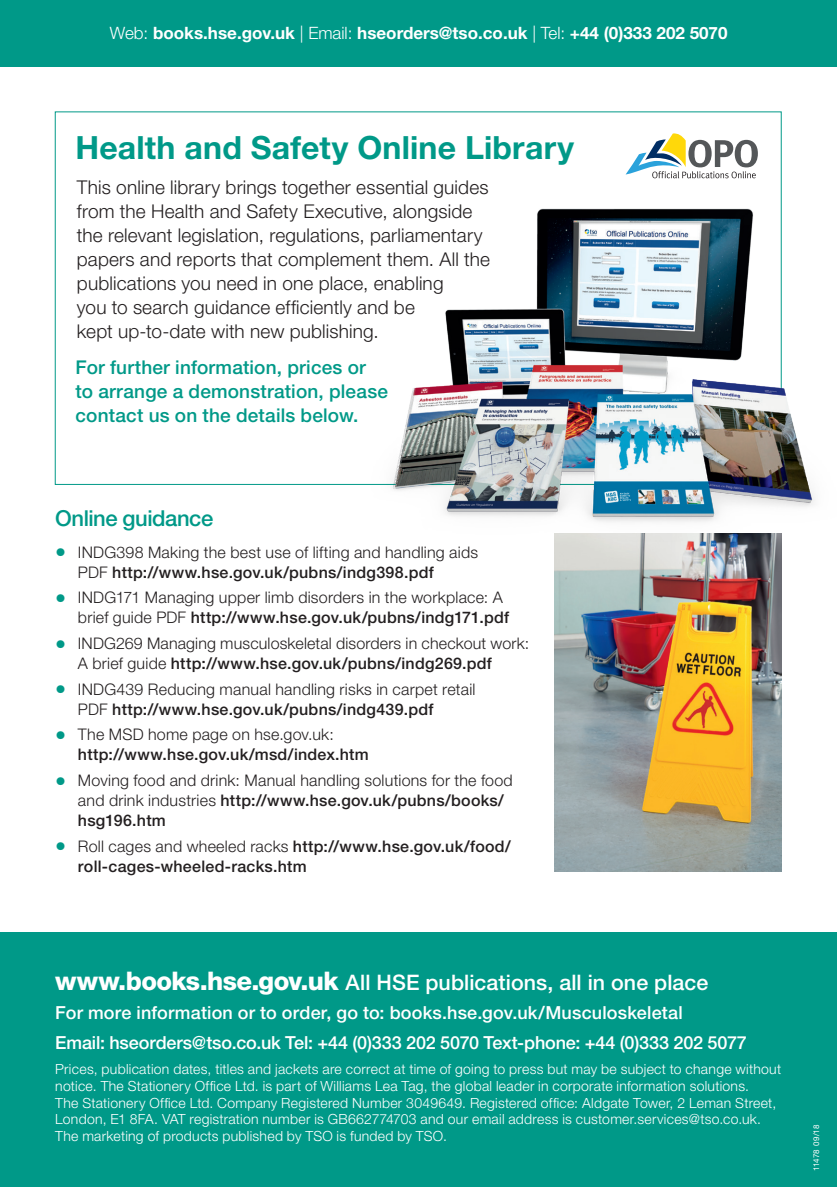
<style>
.page{position:relative;width:837px;height:1187px;background:#fff}
.page>*{position:absolute;margin:0;border:0;box-sizing:border-box;transform-origin:0 0}
.t1{font:700 32px "Helvetica Neue LT Std";letter-spacing:.005em;color:#098}
.t2{font:500 22px "Helvetica Neue LT Std";letter-spacing:-.025em;color:#098}
.t3{font:500 21.4px "Helvetica Neue LT Std";letter-spacing:.005em;color:#fff}
.t4{font:300 19px/24px "Helvetica Neue LT Std";letter-spacing:.01em;color:#231f20}
.t5{font:500 19px/24px "Helvetica Neue LT Std";letter-spacing:.01em;color:#098}
.t6{font:500 18px/29.6px "Helvetica Neue LT Std";color:#fff}
.t7{font:700 17px "Helvetica Neue LT Std";color:#fff}
.t8{font:300 16px/20px "Helvetica Neue LT Std";letter-spacing:.015em;color:#231f20}
.t9{font:500 16px/20px "Helvetica Neue LT Std";letter-spacing:.015em;color:#231f20}
.t10{font:300 14px/16.8px "Helvetica Neue LT Std";letter-spacing:.02em;color:#fff}
.t11{font:8px "Helvetica Neue LT Std";letter-spacing:-.03em;color:#fff}
.s1{font-weight:300}
.s2{font-weight:700;font-size:22px;color:#098}
.s3{font-weight:500}
.s4{font-weight:800;font-size:25.6px}
</style>
<div class="page">
<div style="left:0;top:0;width:836px;height:67px;background:#098"></div>
<div style="left:0;top:933px;width:836px;height:254px;background:#098"></div>
<img style="left:554px;top:568px;width:227px;height:304px">
<img style="left:357px;top:180px;width:458px;height:388px">
<svg style="left:625px;top:133px;width:132px;height:45px"></svg>
<p class="t7" style="left:110px;top:22px;width:619px"><span class="s1">Web:</span> books.hse.gov.uk <span class="s1">| Email:</span> hseorders@tso.co.uk <span class="s1">| Tel:</span> +44 (0)333 202 5070</p>
<h1 class="t1" style="left:75px;top:128px;width:499px">Health and Safety Online Library</h1>
<p class="t4" style="left:77px;top:175px;width:414px">This online library brings together essential guides from the Health and Safety Executive, alongside the relevant legislation, regulations, parliamentary papers and reports that complement them. All the publications you need in one place, enabling<br>you to search guidance efficiently and be<br>kept up-to-date with new publishing.</p>
<p class="t5" style="left:75px;top:355px;width:314px">For further information, prices or to arrange a demonstration, please contact us on the details below.</p>
<h2 class="t2" style="left:55px;top:505px;width:159px">Online guidance</h2>
<p class="t8" style="left:78px;top:542px;width:401px;text-indent:-23px"><span class="s2">•</span> INDG398 Making the best use of lifting and handling aids<br>PDF <span class="s3">http://www.hse.gov.uk/pubns/indg398.pdf</span></p>
<p class="t8" style="left:78px;top:587px;width:432px;text-indent:-23px"><span class="s2">•</span> INDG171 Managing upper limb disorders in the workplace: A brief guide PDF <span class="s3">http://www.hse.gov.uk/pubns/indg171.pdf</span></p>
<p class="t8" style="left:78px;top:633px;width:452px;text-indent:-23px"><span class="s2">•</span> INDG269 Managing musculoskeletal disorders in checkout work:<br>A brief guide <span class="s3">http://www.hse.gov.uk/pubns/indg269.pdf</span></p>
<p class="t8" style="left:78px;top:679px;width:399px;text-indent:-23px"><span class="s2">•</span> INDG439 Reducing manual handling risks in carpet retail<br>PDF <span class="s3">http://www.hse.gov.uk/pubns/indg439.pdf</span></p>
<p class="t9" style="left:78px;top:725px;width:292px;text-indent:-23px"><span class="s2">•</span> <span class="s1">The MSD home page on hse.gov.uk: </span>http://www.hse.gov.uk/msd/index.htm</p>
<p class="t8" style="left:78px;top:770px;width:436px;text-indent:-23px"><span class="s2">•</span> Moving food and drink: Manual handling solutions for the food and drink industries <span class="s3">http://www.hse.gov.uk/pubns/books/ hsg196.htm</span></p>
<p class="t9" style="left:78px;top:836px;width:434px;text-indent:-23px"><span class="s2">•</span> <span class="s1">Roll cages and wheeled racks</span> http://www.hse.gov.uk/food/ roll-cages-wheeled-racks.htm</p>
<h3 class="t3" style="left:55px;top:969px;width:654px"><span class="s4">www.books.hse.gov.uk</span> All HSE publications, all in one place</h3>
<p class="t6" style="left:55px;top:998px;width:692px">For more information or to order, go to: books.hse.gov.uk/Musculoskeletal<br>Email: hseorders@tso.co.uk Tel: +44 (0)333 202 5070 Text-phone: +44 (0)333 202 5077</p>
<p class="t10" style="left:55px;top:1060px;width:727px">Prices, publication dates, titles and jackets are correct at time of going to press but may be subject to change without notice. The Stationery Office Ltd. is part of Williams Lea Tag, the global leader in corporate information solutions.<br>The Stationery Office Ltd. Company Registered Number 3049649. Registered office: Aldgate Tower, 2 Leman Street, London, E1 8FA. VAT registration number is GB662774703 and our email address is customer.services@tso.co.uk.<br>The marketing of products published by TSO is funded by TSO.</p>
<p class="t11" style="left:811px;top:1171px;width:47px;rotate:-90deg">11478 09/18</p>
</div>
